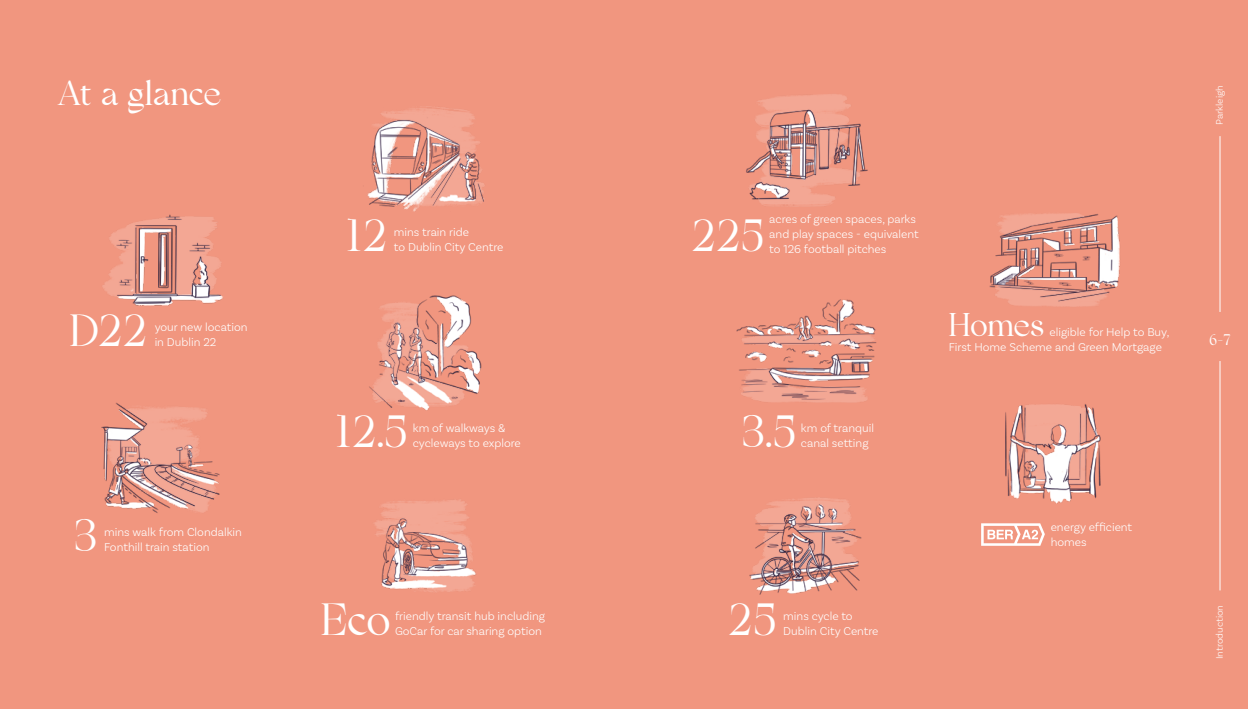
<style>
.page{position:relative;width:1248px;height:709px;background:#fff}
.page>*{position:absolute;margin:0;border:0;box-sizing:border-box;transform-origin:0 0}
.t1{font:44px "FH1089 Parkleigh Regular";color:#fff}
.t2{font:34px "FH1089 Parkleigh Regular";letter-spacing:-.025em;color:#fff}
.t3{font:32px "FH1089 Parkleigh Regular";letter-spacing:-.01em;color:#fff}
.t4{font:15px "FH1089 Parkleigh Regular";color:#fff}
.t5{font:300 12px/15px "Basic Sans";color:#fff}
.t6{font:300 10px "Basic Sans";color:#fff}
</style>
<div class="page">
<div style="left:0;top:0;width:1247px;height:709px;background:#f1967f"></div>
<hr style="left:1219px;top:136px;width:1px;height:176px;background:#fff">
<hr style="left:1219px;top:361px;width:1px;height:229px;background:#fff">
<img style="left:367px;top:106px;width:118px;height:106px">
<img style="left:369px;top:295px;width:113px;height:116px">
<img style="left:101px;top:402px;width:119px;height:111px">
<img style="left:374px;top:499px;width:102px;height:93px">
<img style="left:746px;top:94px;width:122px;height:113px">
<img style="left:749px;top:498px;width:113px;height:97px">
<img style="left:102px;top:214px;width:121px;height:92px">
<img style="left:989px;top:213px;width:131px;height:94px">
<svg style="left:981px;top:523px;width:63px;height:23px"></svg>
<img style="left:1005px;top:404px;width:96px;height:99px">
<img style="left:736px;top:299px;width:141px;height:104px">
<h2 class="t2" style="left:57px;top:69px;width:166px">At a glance</h2>
<p class="t6" style="left:1213px;top:125px;width:41px;rotate:-90deg">Parkleigh</p>
<h1 class="t1" style="left:345px;top:204px;width:43px">12</h1>
<p class="t5" style="left:394px;top:224px;width:77px">mins train ride</p>
<p class="t5" style="left:394px;top:239px;width:111px">to Dublin City Centre</p>
<p class="t5" style="left:769px;top:211px;width:151px">acres of green spaces, parks and play spaces - equivalent</p>
<h1 class="t1" style="left:691px;top:204px;width:75px">225</h1>
<p class="t5" style="left:769px;top:241px;width:119px">to 126 football pitches</p>
<h1 class="t1" style="left:70px;top:299px;width:79px">D22</h1>
<p class="t5" style="left:155px;top:319px;width:94px">your new location</p>
<p class="t5" style="left:155px;top:334px;width:63px">in Dublin 22</p>
<h3 class="t3" style="left:948px;top:302px;width:97px">Homes</h3>
<p class="t5" style="left:948px;top:325px;width:222px;text-indent:101px">eligible for Help to Buy,<br>First Home Scheme and Green Mortgage</p>
<p class="t4" style="left:1209px;top:328px;width:23px">6-7</p>
<h1 class="t1" style="left:335px;top:400px;width:75px">12.5</h1>
<p class="t5" style="left:413px;top:421px;width:94px">km of walkways &amp;</p>
<p class="t5" style="left:413px;top:436px;width:109px">cycleways to explore</p>
<h1 class="t1" style="left:741px;top:400px;width:57px">3.5</h1>
<p class="t5" style="left:800px;top:421px;width:75px">km of tranquil</p>
<p class="t5" style="left:800px;top:436px;width:69px">canal setting</p>
<h1 class="t1" style="left:74px;top:504px;width:25px">3</h1>
<p class="t5" style="left:104px;top:524px;width:139px">mins walk from Clondalkin</p>
<p class="t5" style="left:104px;top:539px;width:107px">Fonthill train station</p>
<p class="t5" style="left:1050px;top:519px;width:83px">energy efficient homes</p>
<h1 class="t1" style="left:320px;top:587px;width:72px">Eco</h1>
<p class="t5" style="left:395px;top:608px;width:152px">friendly transit hub including</p>
<p class="t5" style="left:395px;top:623px;width:148px">GoCar for car sharing option</p>
<h1 class="t1" style="left:728px;top:587px;width:50px">25</h1>
<p class="t5" style="left:783px;top:608px;width:71px">mins cycle to</p>
<p class="t5" style="left:783px;top:623px;width:97px">Dublin City Centre</p>
<p class="t6" style="left:1213px;top:659px;width:56px;rotate:-90deg">Introduction</p>
</div>
